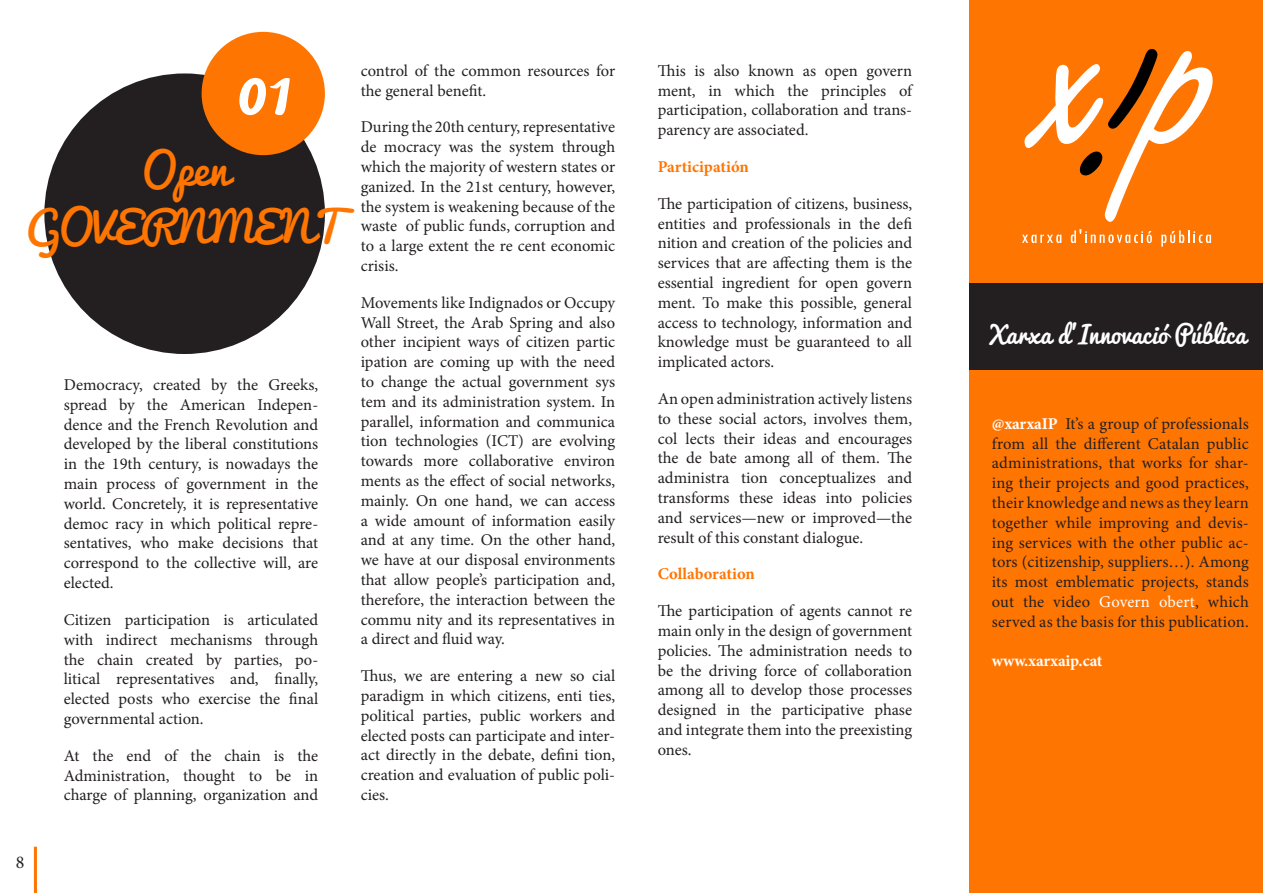
<style>
.page{position:relative;width:1263px;height:893px;background:#fff}
.page>*{position:absolute;margin:0;border:0;box-sizing:border-box;transform-origin:0 0}
.t1{font:72px "Pacifico";color:#fff}
.t2{font:42px/57px "Pacifico";color:#ff7502;text-align:center}
.t3{font:24px "Pacifico";color:#fff}
.t4{font:18px "Minion Pro";color:#231f20}
.t5{font:16.5px/19.8px "Minion Pro";color:#231f20;text-align:justify}
.t6{font:700 16.5px "Minion Pro";letter-spacing:-.005em;color:#ff7502}
.t7{font:700 16.5px "Minion Pro";letter-spacing:-.01em;color:#fff}
.s1{font-weight:700;color:#fff}
.s2{color:#fff}
</style>
<div class="page">
<hr style="left:34px;top:847px;width:3px;height:46px;background:#ff7502">
<div style="left:44px;top:73px;width:281px;height:281px;background:#231f20;border-radius:50%"></div>
<div style="left:202px;top:32px;width:123px;height:123px;background:#ff7502;border-radius:50%"></div>
<div style="left:969px;top:0;width:294px;height:893px;background:#ff7502"></div>
<div style="left:969px;top:284px;width:294px;height:86px;background:#231f20"></div>
<svg style="left:1024px;top:49px;width:188px;height:173px"></svg>
<svg style="left:1022px;top:235px;width:39px;height:8px"></svg>
<svg style="left:1071px;top:229px;width:81px;height:14px"></svg>
<svg style="left:1161px;top:230px;width:50px;height:17px"></svg>
<p class="t5" style="left:361px;top:61px;width:256px">control of the common resources for the general benefit.</p>
<p class="t5" style="left:361px;top:117px;width:256px">During the 20th century, representative de mocracy was the system through which the majority of western states or ganized. In the 21st century, however, the system is weakening because of the waste of public funds, corruption and to a large extent the re cent economic crisis.</p>
<p class="t5" style="left:361px;top:293px;width:256px">Movements like Indignados or Occupy Wall Street, the Arab Spring and also other incipient ways of citizen partic ipation are coming up with the need to change the actual government sys tem and its administration system. In parallel, information and communica tion technologies (ICT) are evolving towards more collaborative environ ments as the effect of social networks, mainly. On one hand, we can access a wide amount of information easily and at any time. On the other hand, we have at our disposal environments that allow people’s participation and, therefore, the interaction between the commu nity and its representatives in a direct and fluid way.</p>
<p class="t5" style="left:361px;top:666px;width:256px">Thus, we are entering a new so cial paradigm in which citizens, enti ties, political parties, public workers and elected posts can participate and inter&shy;act directly in the debate, defini tion, creation and evaluation of public poli&shy;cies.</p>
<p class="t1" style="left:236px;top:24px;width:58px">01</p>
<p class="t2" style="left:26px;top:140px;width:320px">Open<br>GOVERNMENT</p>
<p class="t5" style="left:64px;top:375px;width:256px">Democracy, created by the Greeks, spread by the American Indepen&shy;dence and the French Revolution and developed by the liberal constitutions in the 19th century, is nowadays the main process of government in the world. Concretely, it is representative democ racy in which political repre&shy;sentatives, who make decisions that correspond to the collective will, are elected.</p>
<p class="t5" style="left:64px;top:610px;width:256px">Citizen participation is articulated with indirect mechanisms through the chain created by parties, po&shy;litical representatives and, finally, elected posts who exercise the final governmental action.</p>
<p class="t5" style="left:64px;top:746px;width:256px">At the end of the chain is the Administration, thought to be in charge of planning, organization and</p>
<p class="t4" style="left:16px;top:850px;width:10px">8</p>
<p class="t5" style="left:658px;top:61px;width:256px">This is also known as open govern ment, in which the principles of participation, collaboration and trans&shy;parency are associated.</p>
<p class="t6" style="left:658px;top:155px;width:93px">Participatión</p>
<p class="t5" style="left:658px;top:194px;width:256px">The participation of citizens, business, entities and professionals in the defi nition and creation of the policies and services that are affecting them is the essential ingredient for open govern ment. To make this possible, general access to technology, information and knowledge must be guaranteed to all implicated actors.</p>
<p class="t5" style="left:658px;top:389px;width:256px">An open administration actively listens to these social actors, involves them, col lects their ideas and encourages the de bate among all of them. The administra tion conceptualizes and transforms these ideas into policies and services—new or improved—the result of this constant dialogue.</p>
<p class="t6" style="left:658px;top:563px;width:99px">Collaboration</p>
<p class="t5" style="left:658px;top:601px;width:256px">The participation of agents cannot re main only in the design of government policies. The administration needs to be the driving force of collaboration among all to develop those processes designed in the participative phase and integrate them into the preexisting ones.</p>
<p class="t3" style="left:986px;top:313px;width:262px">Xarxa d’Innovació Pública</p>
<p class="t5" style="left:992px;top:414px;width:258px"><span class="s1">@xarxaIP</span> It’s a group of professionals from all the different Catalan public administrations, that works for shar&shy;ing their projects and good practices, their knowledge and news as they learn together while improving and devis&shy;ing services with the other public ac&shy;tors (citizenship, suppliers…). Among its most emblematic projects, stands out the video <span class="s2">Govern obert</span>, which served as the basis for this publication.</p>
<p class="t7" style="left:992px;top:649px;width:112px">www.xarxaip.cat</p>
</div>
